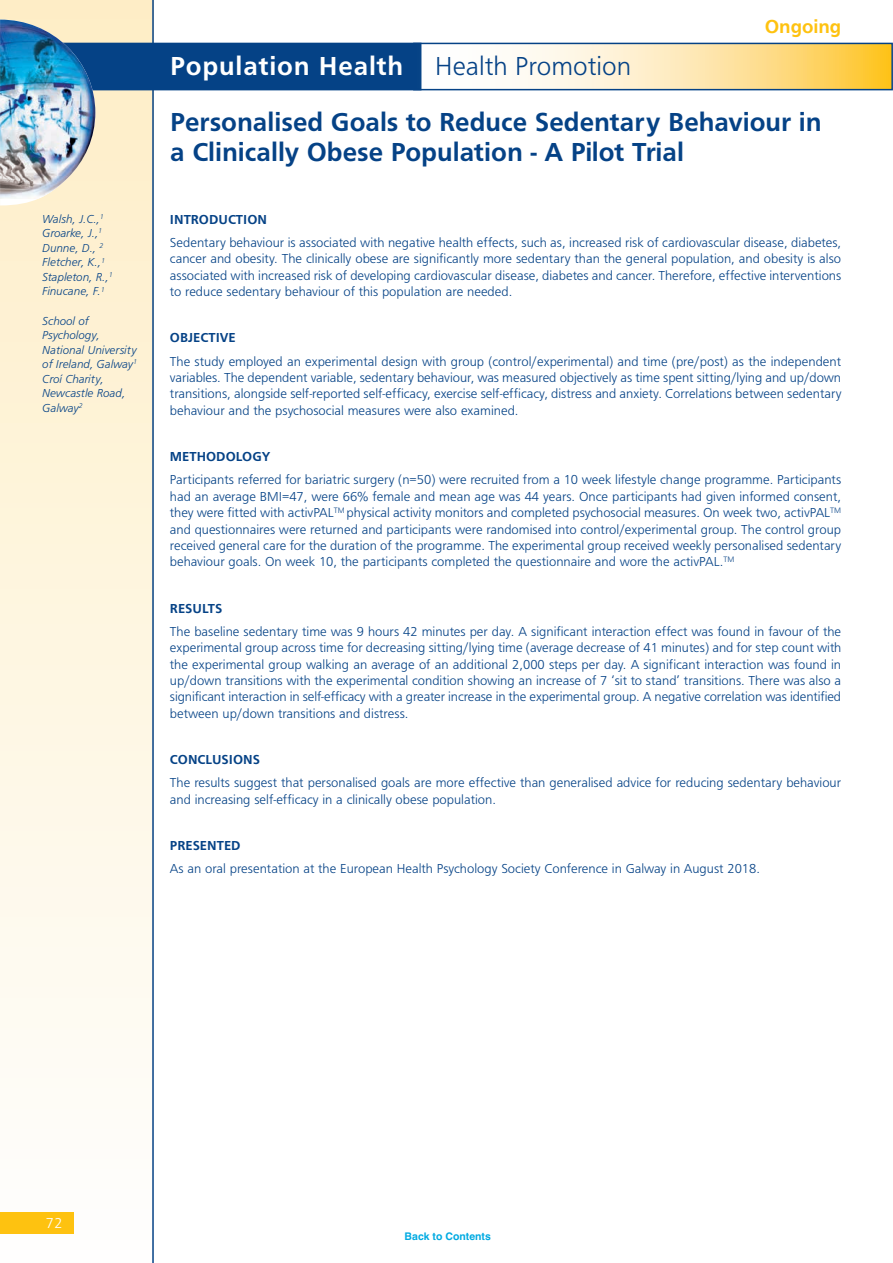
<style>
.page{position:relative;width:893px;height:1263px;background:#fff}
.page>*{position:absolute;margin:0;border:0;box-sizing:border-box;transform-origin:0 0}
.t1{font:27px/30px "Frugal Sans Bold DTC";color:#054286}
.t2{font:27px "Frugal Sans Bold DTC";letter-spacing:.03em;color:#fff}
.t3{font:27px "Frugal Sans Light DTC";color:#054286}
.t4{font:19.5px "Frugal Sans Bold DTC";color:#fec210}
.t5{font:15px "Frugal Sans Light DTC";color:#fff}
.t6{font:13.5px/16.4px "Frugal Sans Light DTC";color:#054286;text-align:justify}
.t7{font:13.5px "Frugal Sans Bold DTC";color:#054286}
.t8{font:12px/14.5px "Frugal Sans Light Italic DTC";color:#054286}
.t9{font:700 10.5px "Helvetica";color:#00aae2}
</style>
<div class="page">
<div style="left:0;top:0;width:153px;height:1263px;background:linear-gradient(to bottom,#fdecc5,#fffffd)"></div>
<div style="left:35px;top:44px;width:385px;height:45px;background:#054286"></div>
<div style="left:33px;top:43px;width:388px;height:47px;border:2px solid #054286"></div>
<svg style="left:0;top:199px;width:95px;height:6px"></svg>
<img style="left:0;top:20px;width:95px;height:179px">
<svg style="left:418px;top:46px;width:472px;height:41px"></svg>
<div style="left:413px;top:43px;width:480px;height:47px;border:2px solid #054286"></div>
<hr style="left:152px;top:0;width:2px;height:1263px;background:#054286">
<div style="left:0;top:1212px;width:74px;height:21px;background:#fec210"></div>
<svg style="left:892px;top:42px;width:1px;height:49px"></svg>
<p class="t8" style="left:42px;top:211px;width:72px">Walsh, J.C.,<sup>1<br></sup>Groarke, J.,<sup>1<br></sup>Dunne, D., <sup>2<br></sup>Fletcher, K.,<sup>1<br></sup>Stapleton, R.,<sup>1<br></sup>Finucane, F.<sup>1</sup></p>
<p class="t8" style="left:42px;top:313px;width:96px">School of<br>Psychology,<br>National University of Ireland, Galway<sup>1<br></sup>Croí Charity,<br>Newcastle Road,<br>Galway<sup>2</sup></p>
<h1 class="t2" style="left:170px;top:50px;width:234px">Population Health</h1>
<h1 class="t3" style="left:435px;top:50px;width:197px">Health Promotion</h1>
<h2 class="t4" style="left:765px;top:15px;width:78px">Ongoing</h2>
<h1 class="t1" style="left:170px;top:107px;width:653px">Personalised Goals to Reduce Sedentary Behaviour in a Clinically Obese Population - A Pilot Trial</h1>
<p class="t7" style="left:170px;top:211px;width:99px">INTRODUCTION</p>
<p class="t6" style="left:170px;top:234px;width:673px">Sedentary behaviour is associated with negative health effects, such as, increased risk of cardiovascular disease, diabetes, cancer and obesity. The clinically obese are significantly more sedentary than the general population, and obesity is also associated with increased risk of developing cardiovascular disease, diabetes and cancer. Therefore, effective interventions to reduce sedentary behaviour of this population are needed.</p>
<p class="t7" style="left:170px;top:330px;width:67px">OBJECTIVE</p>
<p class="t6" style="left:170px;top:353px;width:673px">The study employed an experimental design with group (control/experimental) and time (pre/post) as the independent variables. The dependent variable, sedentary behaviour, was measured objectively as time spent sitting/lying and up/down transitions, alongside self-reported self-efficacy, exercise self-efficacy, distress and anxiety. Correlations between sedentary behaviour and the psychosocial measures were also examined.</p>
<p class="t7" style="left:170px;top:449px;width:102px">METHODOLOGY</p>
<p class="t6" style="left:170px;top:471px;width:673px">Participants referred for bariatric surgery (n=50) were recruited from a 10 week lifestyle change programme. Participants had an average BMI=47, were 66% female and mean age was 44 years. Once participants had given informed consent, they were fitted with activPAL<sup>TM</sup> physical activity monitors and completed psychosocial measures. On week two, activPAL<sup>TM </sup>and questionnaires were returned and participants were randomised into control/experimental group. The control group received general care for the duration of the programme. The experimental group received weekly personalised sedentary behaviour goals. On week 10, the participants completed the questionnaire and wore the activPAL.<sup>TM</sup></p>
<p class="t7" style="left:170px;top:600px;width:54px">RESULTS</p>
<p class="t6" style="left:170px;top:623px;width:673px">The baseline sedentary time was 9 hours 42 minutes per day. A significant interaction effect was found in favour of the experimental group across time for decreasing sitting/lying time (average decrease of 41 minutes) and for step count with the experimental group walking an average of an additional 2,000 steps per day. A significant interaction was found in up/down transitions with the experimental condition showing an increase of 7 ‘sit to stand’ transitions. There was also a significant interaction in self-efficacy with a greater increase in the experimental group. A negative correlation was identified between up/down transitions and distress.</p>
<p class="t7" style="left:170px;top:751px;width:92px">CONCLUSIONS</p>
<p class="t6" style="left:170px;top:774px;width:673px">The results suggest that personalised goals are more effective than generalised advice for reducing sedentary behaviour and increasing self-efficacy in a clinically obese population.</p>
<p class="t7" style="left:170px;top:837px;width:72px">PRESENTED</p>
<p class="t6" style="left:170px;top:860px;width:592px">As an oral presentation at the European Health Psychology Society Conference in Galway in August 2018.</p>
<p class="t5" style="left:46px;top:1213px;width:18px">72</p>
<p class="t9" style="left:405px;top:1230px;width:88px">Back to Contents</p>
</div>
